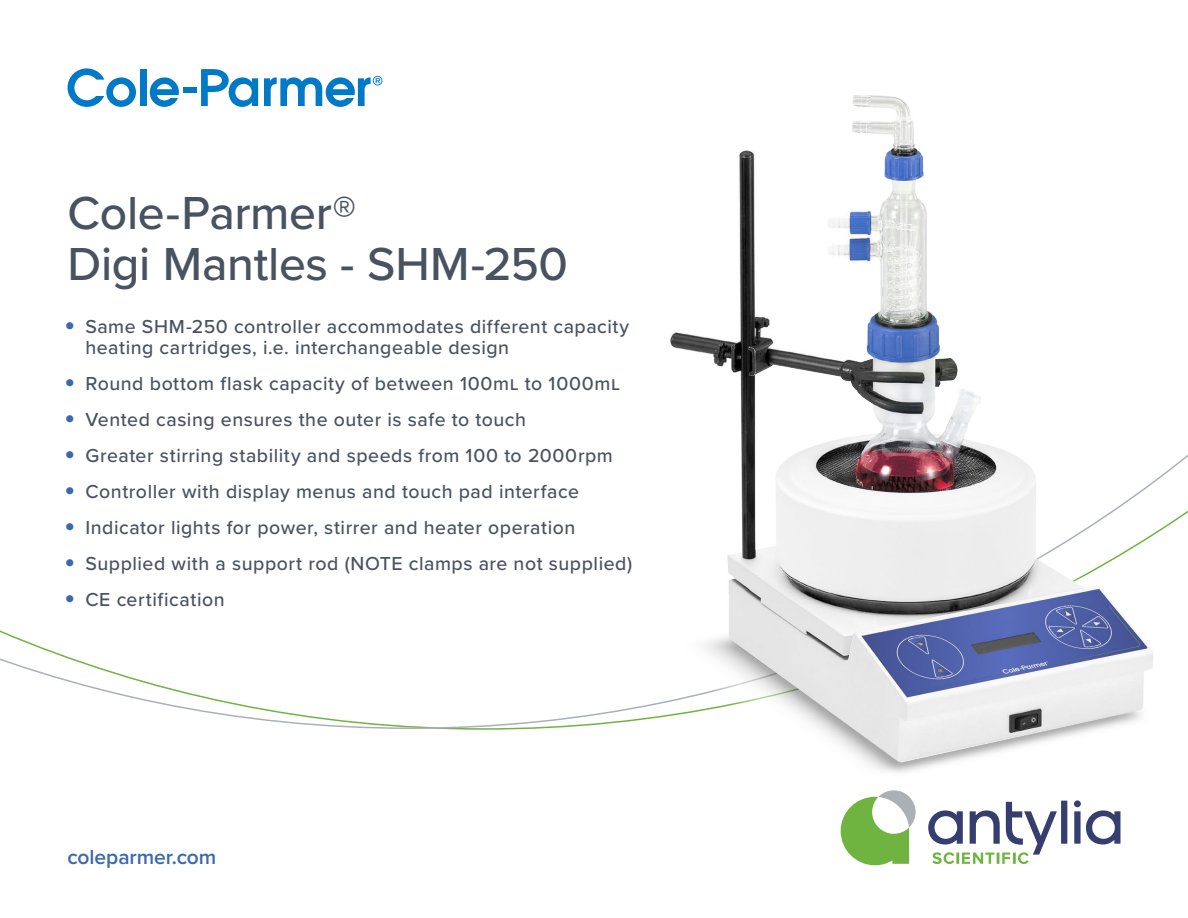
<style>
.page{position:relative;width:1188px;height:918px;background:#fff}
.page>*{position:absolute;margin:0;border:0;box-sizing:border-box;transform-origin:0 0}
.t1{font:500 48px/51px "Proxima Nova";letter-spacing:-.01em;color:#495260}
.t2{font:600 21px "Proxima Nova";letter-spacing:-.005em;color:#3c68ae}
.t3{font:500 19.5px/21px "Proxima Nova";letter-spacing:.025em;color:#495260}
.s1{font-weight:700;font-size:30px;color:#3c68ae}
</style>
<div class="page">
<svg style="left:67px;top:68px;width:69px;height:39px"></svg>
<div style="left:140px;top:69px;width:6px;height:37px;background:#007ac7"></div>
<svg style="left:150px;top:77px;width:29px;height:30px"></svg>
<div style="left:183px;top:87px;width:14px;height:6px;background:#007ac7"></div>
<svg style="left:201px;top:69px;width:57px;height:38px"></svg>
<svg style="left:264px;top:76px;width:119px;height:31px"></svg>
<div style="left:1074px;top:800px;width:7px;height:7px;background:#353e6e;border-radius:50%"></div>
<svg style="left:1074px;top:810px;width:46px;height:35px"></svg>
<svg style="left:841px;top:790px;width:75px;height:75px"></svg>
<svg style="left:928px;top:801px;width:139px;height:63px"></svg>
<img style="left:657px;top:95px;width:508px;height:678px">
<h1 class="t1" style="left:68px;top:186px;width:502px">Cole-Parmer®<br>Digi Mantles - SHM-250</h1>
<p class="t3" style="left:85px;top:315px;width:545px;text-indent:-21px"><span class="s1">•</span> Same SHM-250 controller accommodates different capacity heating cartridges, i.e. interchangeable design</p>
<p class="t3" style="left:64px;top:372px;width:557px"><span class="s1">•</span> Round bottom flask capacity of between 100mL to 1000mL</p>
<p class="t3" style="left:64px;top:408px;width:463px"><span class="s1">•</span> Vented casing ensures the outer is safe to touch</p>
<p class="t3" style="left:64px;top:444px;width:550px"><span class="s1">•</span> Greater stirring stability and speeds from 100 to 2000rpm</p>
<p class="t3" style="left:64px;top:480px;width:516px"><span class="s1">•</span> Controller with display menus and touch pad interface</p>
<p class="t3" style="left:64px;top:516px;width:513px"><span class="s1">•</span> Indicator lights for power, stirrer and heater operation</p>
<p class="t3" style="left:64px;top:552px;width:569px"><span class="s1">•</span> Supplied with a support rod (NOTE clamps are not supplied)</p>
<p class="t3" style="left:64px;top:588px;width:162px"><span class="s1">•</span> CE certification</p>
<p class="t2" style="left:68px;top:841px;width:150px">coleparmer.com</p>
</div>
